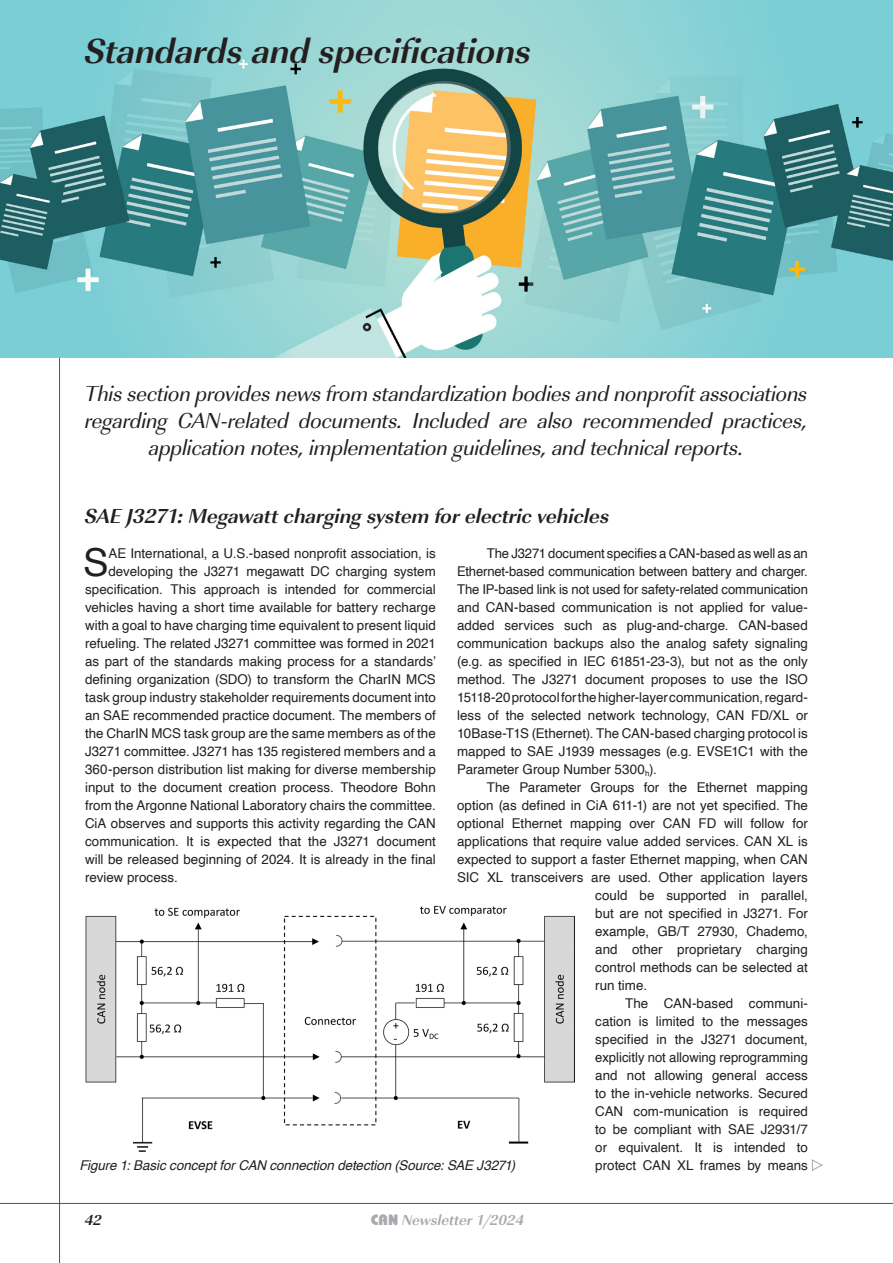
<style>
.page{position:relative;width:893px;height:1263px;background:#fff}
.page>*{position:absolute;margin:0;border:0;box-sizing:border-box;transform-origin:0 0}
.Fließtext_erster_Artikelabsatz{font:38.55px "Helvetica";color:#231f20}
.Großüberschrift__Zentrierte{font:36px "URW Imperial T Bold Obli";letter-spacing:-.005em;color:#231f20}
.Side_note__Text{font:22.5px/27px "URW Imperial T Regu Obli";letter-spacing:-.015em;color:#231f20;text-align:center}
.Großüberschrift__Zentrierte-2{font:21px "URW Imperial T Bold Obli";letter-spacing:-.005em;color:#231f20}
.t1{font:15px "URW Imperial T Bold Obli";color:#a8a9ad}
.t2{font:15px "URW Imperial T Bold Obli";color:#231f20}
.Fließtext_mit_Blocksatz__Einzug{font:13.5px/18px "Helvetica";color:#231f20;text-align:justify}
.Fließtext_erster_Artikelabsatz-2{font:13.5px "Helvetica";color:#231f20}
.Bildunterschrift__linksbündig{font:italic 13.5px "Helvetica";letter-spacing:-.005em;color:#231f20}
.s1{font-family:"Bauhaus";font-weight:800}
</style>
<div class="page">
<hr style="left:59px;top:43px;width:1px;height:1220px;background:#007f52">
<hr style="left:0;top:1203px;width:893px;height:1px;background:#007f52">
<img style="left:0;top:0;width:893px;height:357px">
<svg style="left:812px;top:1159px;width:11px;height:12px"></svg>
<img style="left:85px;top:906px;width:489px;height:245px">
<p class="Großüberschrift__Zentrierte" style="left:85px;top:29px;width:448px">Standards and specifications</p>
<p class="Side_note__Text" style="left:85px;top:380px;width:724px">This section provides news from standardization bodies and nonprofit associations</p>
<p class="Side_note__Text" style="left:85px;top:407px;width:724px">regarding CAN-related documents. Included are also recommended practices, application notes, implementation guidelines, and technical reports.</p>
<p class="Großüberschrift__Zentrierte-2" style="left:85px;top:503px;width:526px">SAE J3271: Megawatt charging system for electric vehicles</p>
<p class="Fließtext_erster_Artikelabsatz" style="left:83px;top:533px;width:27px">S</p>
<p class="Fließtext_erster_Artikelabsatz-2" style="left:108px;top:543px;width:329px">AE International, a U.S.-based nonprofit association, is</p>
<p class="Fließtext_mit_Blocksatz__Einzug" style="left:457px;top:545px;width:352px;text-indent:30px">The J3271 document specifies a CAN-based as well as an Ethernet-based communication between battery and charger.<br>The IP-based link is not used for safety-related communication and CAN-based communication is not applied for value&shy;added services such as plug-and-charge. CAN-based communication backups also the analog safety signaling (e.g. as specified in IEC 61851-23-3), but not as the only method. The J3271 document proposes to use the ISO 15118-20 protocol for the higher-layer communication, regard&shy;less of the selected network technology, CAN FD/XL or 10Base-T1S (Ethernet). The CAN-based charging protocol is mapped to SAE J1939 messages (e.g. EVSE1C1 with the Parameter Group Number 5300<sub>h</sub>).</p>
<p class="Fließtext_mit_Blocksatz__Einzug" style="left:457px;top:779px;width:352px;text-indent:30px">The Parameter Groups for the Ethernet mapping option (as defined in CiA 611-1) are not yet specified. The optional Ethernet mapping over CAN FD will follow for applications that require value added services. CAN XL is expected to support a faster Ethernet mapping, when CAN SIC XL transceivers are used. Other application layers</p>
<p class="Fließtext_erster_Artikelabsatz-2" style="left:108px;top:561px;width:329px">developing the J3271 megawatt DC charging system</p>
<p class="Fließtext_erster_Artikelabsatz-2" style="left:85px;top:579px;width:352px">specification. This approach is intended for commercial</p>
<p class="Fließtext_erster_Artikelabsatz-2" style="left:85px;top:597px;width:352px">vehicles having a short time available for battery recharge</p>
<p class="Fließtext_erster_Artikelabsatz-2" style="left:85px;top:615px;width:352px">with a goal to have charging time equivalent to present liquid</p>
<p class="Fließtext_erster_Artikelabsatz-2" style="left:85px;top:633px;width:352px">refueling. The related J3271 committee was formed in 2021</p>
<p class="Fließtext_erster_Artikelabsatz-2" style="left:85px;top:651px;width:352px">as part of the standards making process for a standards’</p>
<p class="Fließtext_erster_Artikelabsatz-2" style="left:85px;top:669px;width:352px">defining organization (SDO) to transform the CharIN MCS</p>
<p class="Fließtext_erster_Artikelabsatz-2" style="left:85px;top:687px;width:352px">task group industry stakeholder requirements document into</p>
<p class="Fließtext_erster_Artikelabsatz-2" style="left:85px;top:705px;width:352px">an SAE recommended practice document. The members of</p>
<p class="Fließtext_erster_Artikelabsatz-2" style="left:85px;top:723px;width:352px">the CharIN MCS task group are the same members as of the</p>
<p class="Fließtext_erster_Artikelabsatz-2" style="left:85px;top:741px;width:352px">J3271 committee. J3271 has 135 registered members and a</p>
<p class="Fließtext_erster_Artikelabsatz-2" style="left:85px;top:759px;width:352px">360-person distribution list making for diverse membership</p>
<p class="Fließtext_erster_Artikelabsatz-2" style="left:85px;top:777px;width:352px">input to the document creation process. Theodore Bohn</p>
<p class="Fließtext_erster_Artikelabsatz-2" style="left:85px;top:795px;width:352px">from the Argonne National Laboratory chairs the committee.</p>
<p class="Fließtext_erster_Artikelabsatz-2" style="left:85px;top:813px;width:352px">CiA observes and supports this activity regarding the CAN</p>
<p class="Fließtext_erster_Artikelabsatz-2" style="left:85px;top:831px;width:352px">communication. It is expected that the J3271 document</p>
<p class="Fließtext_erster_Artikelabsatz-2" style="left:85px;top:849px;width:352px">will be released beginning of 2024. It is already in the final</p>
<p class="Fließtext_erster_Artikelabsatz-2" style="left:85px;top:867px;width:94px">review process.</p>
<p class="Bildunterschrift__linksbündig" style="left:79px;top:1155px;width:437px">Figure 1: Basic concept for CAN connection detection (Source: SAE J3271)</p>
<p class="t2" style="left:85px;top:1211px;width:18px">42</p>
<p class="t1" style="left:371px;top:1211px;width:155px"><span class="s1">CAN</span> Newsletter 1/2024</p>
<p class="Fließtext_mit_Blocksatz__Einzug" style="left:595px;top:887px;width:214px">could be supported in parallel, but are not specified in J3271. For example, GB/T 27930, Chademo, and other proprietary charging control methods can be selected at run time.</p>
<p class="Fließtext_mit_Blocksatz__Einzug" style="left:595px;top:995px;width:214px;text-indent:30px">The CAN-based communi&shy;cation is limited to the messages specified in the J3271 document, explicitly not allowing reprogramming and not allowing general access to the in-vehicle networks. Secured CAN com-munication is required to be compliant with SAE J2931/7 or equivalent. It is intended to protect CAN XL frames by means</p>
</div>
